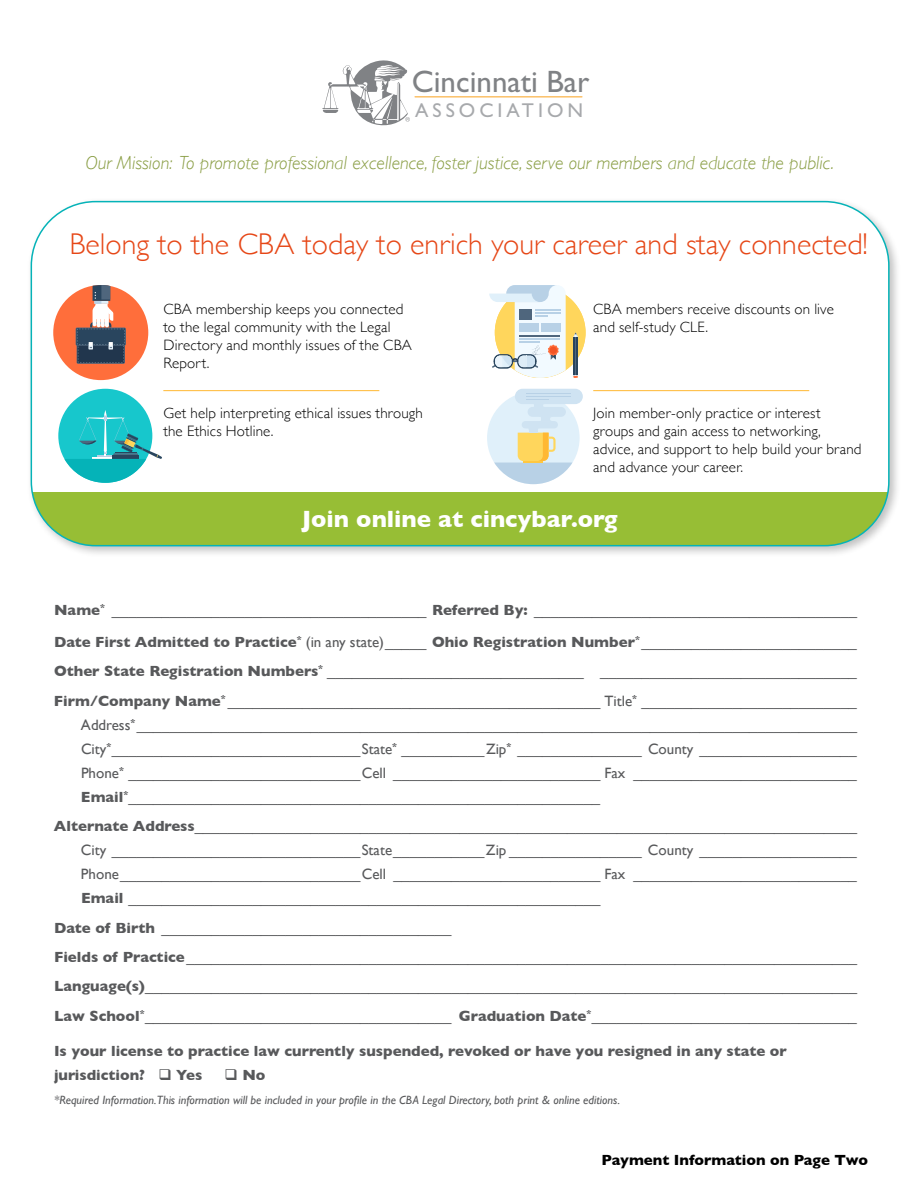
<style>
.page{position:relative;width:918px;height:1188px;background:#fff}
.page>*{position:absolute;margin:0;border:0;box-sizing:border-box;transform-origin:0 0}
.t1{font:31.05px "Gill Sans";color:#808285}
.t2{font:300 30px "Gill Sans";color:#e64717}
.t3{font:700 24px "Gill Sans";color:#fff}
.t4{font:20.1px "Gill Sans";letter-spacing:.2em;color:#a7a9ac}
.t5{font:italic 300 18.9px "Gill Sans";color:#899d43}
.t6{font:15px/24px "Gill Sans";color:#58595b}
.t7{font:300 15px/18px "Gill Sans";letter-spacing:.01em;color:#000}
.t8{font:700 15px/24px "Gill Sans";color:#58595b}
.t9{font:700 15px "Gill Sans";color:#000}
.t10{font:italic 12px "Gill Sans";color:#58595b}
.s1{font-weight:700}
</style>
<div class="page">
<div style="left:26px;top:197px;width:875px;height:362px;background:#000;opacity:.25"></div>
<div style="left:31px;top:202px;width:858px;height:344px;background:#fff;border-radius:64px"></div>
<div style="left:31px;top:492px;width:858px;height:54px;background:#97be35"></div>
<div style="left:31px;top:201px;width:859px;height:345px;border:2px solid #05b3b8;border-radius:64px"></div>
<hr style="left:163px;top:390px;width:216px;height:1px;background:#ffb833">
<div style="left:58px;top:389px;width:94px;height:94px;background:#17c7cc;border-radius:50%"></div>
<svg style="left:64px;top:410px;width:98px;height:73px"></svg>
<div style="left:487px;top:392px;width:93px;height:92px;background:#e0f0fa;border-radius:50%"></div>
<div style="left:522px;top:421px;width:36px;height:7px;background:#cfe3f2;border-radius:4px"></div>
<div style="left:528px;top:407px;width:38px;height:10px;background:#cfe3f2;border-radius:5px"></div>
<div style="left:515px;top:389px;width:68px;height:15px;background:#cfe3f2;border-radius:8px"></div>
<svg style="left:494px;top:428px;width:78px;height:56px"></svg>
<svg style="left:541px;top:417px;width:10px;height:4px"></svg>
<hr style="left:527px;top:393px;width:44px;height:1px;background:#b8d1e6">
<hr style="left:527px;top:396px;width:44px;height:1px;background:#b8d1e6">
<svg style="left:527px;top:399px;width:22px;height:8px"></svg>
<div style="left:53px;top:285px;width:95px;height:95px;background:#ff6e3b;border-radius:50%"></div>
<svg style="left:77px;top:336px;width:48px;height:28px"></svg>
<svg style="left:77px;top:336px;width:47px;height:27px"></svg>
<svg style="left:76px;top:328px;width:50px;height:18px"></svg>
<div style="left:76px;top:328px;width:49px;height:17px;background:#3a536c"></div>
<div style="left:93px;top:285px;width:17px;height:16px;background:#29455e"></div>
<div style="left:101px;top:285px;width:9px;height:14px;background:#4f667d"></div>
<svg style="left:77px;top:292px;width:48px;height:70px"></svg>
<svg style="left:489px;top:285px;width:97px;height:93px"></svg>
<hr style="left:593px;top:390px;width:216px;height:1px;background:#ffb833">
<hr style="left:415px;top:96px;width:167px;height:1px;background:#fbb040">
<svg style="left:322px;top:60px;width:88px;height:65px"></svg>
<h1 class="t1" style="left:412px;top:64px;width:179px">Cincinnati Bar</h1>
<h3 class="t4" style="left:415px;top:98px;width:169px">ASSOCIATION</h3>
<p class="t5" style="left:85px;top:152px;width:750px">Our Mission: To promote professional excellence, foster justice, serve our members and educate the public.</p>
<h2 class="t2" style="left:70px;top:221px;width:800px">Belong to the CBA today to enrich your career and stay connected!</h2>
<p class="t7" style="left:163px;top:300px;width:250px">CBA membership keeps you connected to the legal community with the Legal<br>Directory and monthly issues of the CBA<br>Report.</p>
<p class="t7" style="left:163px;top:403px;width:261px">Get help interpreting ethical issues through the Ethics Hotline.</p>
<p class="t7" style="left:593px;top:300px;width:242px">CBA members receive discounts on live and self-study CLE.</p>
<p class="t7" style="left:593px;top:403px;width:270px">Join member-only practice or interest groups and gain access to networking, advice, and support to help build your brand and advance your career.</p>
<h3 class="t3" style="left:302px;top:500px;width:318px">Join online at cincybar.org</h3>
<p class="t6" style="left:54px;top:594px;width:804px;line-height:32.1px"><span class="s1">Name</span><sup>*</sup> ______________________________________ <span class="s1">Referred By:</span> _______________________________________<br><span class="s1">Date First Admitted to Practice</span><sup>*</sup> (in any state)_____ <span class="s1">Ohio Registration Number</span><sup>*</sup> __________________________</p>
<p class="t6" style="left:54px;top:657px;width:804px;line-height:29.4px"><span class="s1">Other State Registration Numbers</span><sup>*</sup> _______________________________ _______________________________<br><span class="s1">Firm/Company Name</span><sup>*</sup> _____________________________________________ Title<sup>*</sup> __________________________</p>
<p class="t6" style="left:81px;top:713px;width:777px;text-align:justify">Address<sup>*</sup> _______________________________________________________________________________________ City<sup>*</sup>______________________________State<sup>*</sup> __________Zip<sup>*</sup> _______________ County ___________________ Phone<sup>*</sup> ____________________________Cell _________________________ Fax ___________________________ <span class="s1">Email</span><sup>*</sup>_________________________________________________________</p>
<p class="t6" style="left:81px;top:814px;width:778px;text-align:justify;text-indent:-27px"><span class="s1">Alternate Address</span>________________________________________________________________________________ City ______________________________State___________Zip ________________ County ___________________ Phone_____________________________Cell _________________________ Fax ___________________________ <span class="s1">Email</span> _________________________________________________________</p>
<p class="t6" style="left:54px;top:913px;width:805px;line-height:29.4px"><span class="s1">Date of Birth</span> ___________________________________<br><span class="s1">Fields of Practice</span>_________________________________________________________________________________ <span class="s1">Language(s)</span>______________________________________________________________________________________ <span class="s1">Law School</span><sup>*</sup>_____________________________________ <span class="s1">Graduation Date</span><sup>*</sup>________________________________</p>
<p class="t8" style="left:54px;top:1038px;width:734px">Is your license to practice law currently suspended, revoked or have you resigned in any state or jurisdiction? ❑ Yes</p>
<p class="t8" style="left:225px;top:1062px;width:42px">❑ No</p>
<p class="t10" style="left:54px;top:1093px;width:568px">*Required Information.This information will be included in your profile in the CBA Legal Directory, both print &amp; online editions.</p>
<p class="t9" style="left:602px;top:1148px;width:268px">Payment Information on Page Two</p>
</div>
